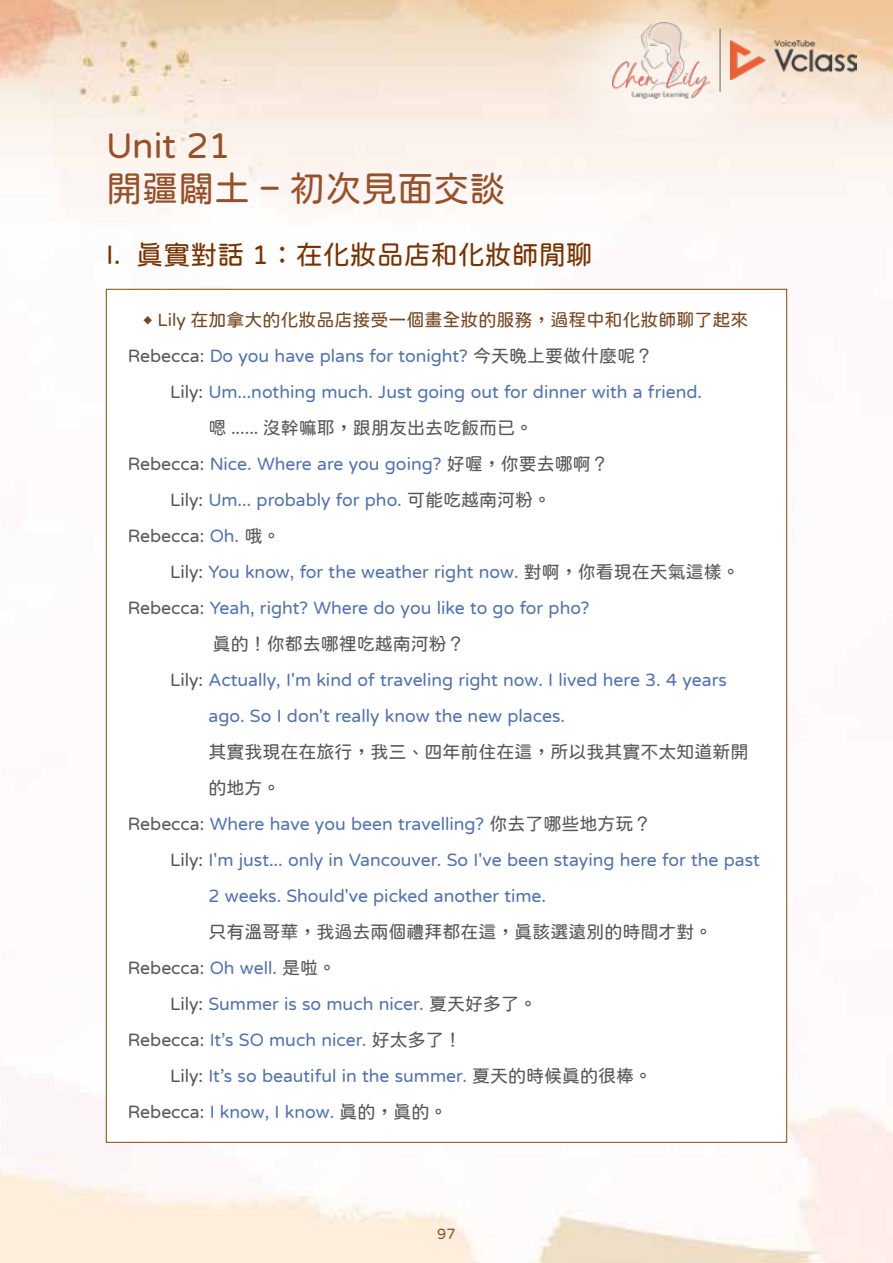
<style>
.page{position:relative;width:893px;height:1263px;background:#fff}
.page>*{position:absolute;margin:0;border:0;box-sizing:border-box;transform-origin:0 0}
.t1{font:36px/43.2px "jf openhuninn 1.1";color:#985028}
.t2{font:27px "jf openhuninn 1.1";color:#7a3300}
.t3{font:18px "jf openhuninn 1.1";color:#5273b0}
.t4{font:18px "jf openhuninn 1.1";color:#595757}
.t5{font:18px "jf openhuninn 1.1";color:#764721}
.t6{font:15px "jf openhuninn 1.1";color:#985028}
.s1{font-family:"Microsoft Jheng Hei"}
.s2{color:#595757}
.s3{color:#5273b0}
</style>
<div class="page">
<img style="left:0;top:0;width:893px;height:1263px">
<div style="left:533px;top:0;width:256px;height:178px;background:#fff;opacity:.56"></div>
<img style="left:612px;top:22px;width:98px;height:76px">
<img style="left:730px;top:41px;width:126px;height:39px">
<hr style="left:720px;top:29px;width:1px;height:63px;background:#666">
<div style="left:106px;top:289px;width:681px;height:853px;background:#fff"></div>
<h1 class="t1" style="left:106px;top:124px;width:401px">Unit 21<br>開疆闢土 – 初次見面交談</h1>
<h2 class="t2" style="left:106px;top:237px;width:488px">I. 真實對話 1：在化妝品店和化妝師閒聊</h2>
<p class="t5" style="left:143px;top:308px;width:607px"><span class="s1">◆</span> Lily 在加拿大的化妝品店接受一個畫全妝的服務，過程中和化妝師聊了起來</p>
<p class="t3" style="left:128px;top:344px;width:527px"><span class="s2">Rebecca:</span> Do you have plans for tonight? <span class="s2">今天晚上要做什麼呢？</span></p>
<p class="t3" style="left:170px;top:380px;width:533px"><span class="s2">Lily:</span> Um...nothing much. Just going out for dinner with a friend.</p>
<p class="t4" style="left:209px;top:416px;width:326px">嗯 ...... 沒幹嘛耶，跟朋友出去吃飯而已。</p>
<p class="t3" style="left:128px;top:452px;width:483px"><span class="s2">Rebecca:</span> Nice. Where are you going? <span class="s2">好喔，你要去哪啊？</span></p>
<p class="t3" style="left:170px;top:488px;width:382px"><span class="s2">Lily:</span> Um... probably for pho. <span class="s2">可能吃越南河粉。</span></p>
<p class="t4" style="left:128px;top:524px;width:154px">Rebecca: <span class="s3">Oh.</span> 哦。</p>
<p class="t3" style="left:170px;top:560px;width:571px"><span class="s2">Lily:</span> You know, for the weather right now. <span class="s2">對啊，你看現在天氣這樣。</span></p>
<p class="t3" style="left:128px;top:596px;width:463px"><span class="s2">Rebecca:</span> Yeah, right? Where do you like to go for pho?</p>
<p class="t4" style="left:213px;top:632px;width:253px">真的！你都去哪裡吃越南河粉？</p>
<p class="t3" style="left:170px;top:668px;width:558px"><span class="s2">Lily:</span> Actually, I'm kind of traveling right now. I lived here 3. 4 years</p>
<p class="t3" style="left:209px;top:704px;width:358px">ago. So I don't really know the new places.</p>
<p class="t4" style="left:209px;top:740px;width:541px">其實我現在在旅行，我三、四年前住在這，所以我其實不太知道新開</p>
<p class="t4" style="left:209px;top:776px;width:73px">的地方。</p>
<p class="t3" style="left:128px;top:812px;width:525px"><span class="s2">Rebecca:</span> Where have you been travelling? <span class="s2">你去了哪些地方玩？</span></p>
<p class="t3" style="left:170px;top:848px;width:591px"><span class="s2">Lily:</span> I'm just... only in Vancouver. So I've been staying here for the past</p>
<p class="t3" style="left:209px;top:884px;width:339px">2 weeks. Should've picked another time.</p>
<p class="t4" style="left:209px;top:920px;width:505px">只有溫哥華，我過去兩個禮拜都在這，真該選遠別的時間才對。</p>
<p class="t4" style="left:128px;top:956px;width:210px">Rebecca: <span class="s3">Oh well.</span> 是啦。</p>
<p class="t3" style="left:170px;top:992px;width:368px"><span class="s2">Lily:</span> Summer is so much nicer. <span class="s2">夏天好多了。</span></p>
<p class="t3" style="left:128px;top:1028px;width:335px"><span class="s2">Rebecca:</span> It’s SO much nicer. <span class="s2">好太多了！</span></p>
<p class="t3" style="left:170px;top:1064px;width:483px"><span class="s2">Lily:</span> It’s so beautiful in the summer. <span class="s2">夏天的時候真的很棒。</span></p>
<p class="t4" style="left:128px;top:1100px;width:321px">Rebecca: <span class="s3">I know, I know.</span> 真的，真的。</p>
<p class="t6" style="left:437px;top:1224px;width:20px">97</p>
</div>
